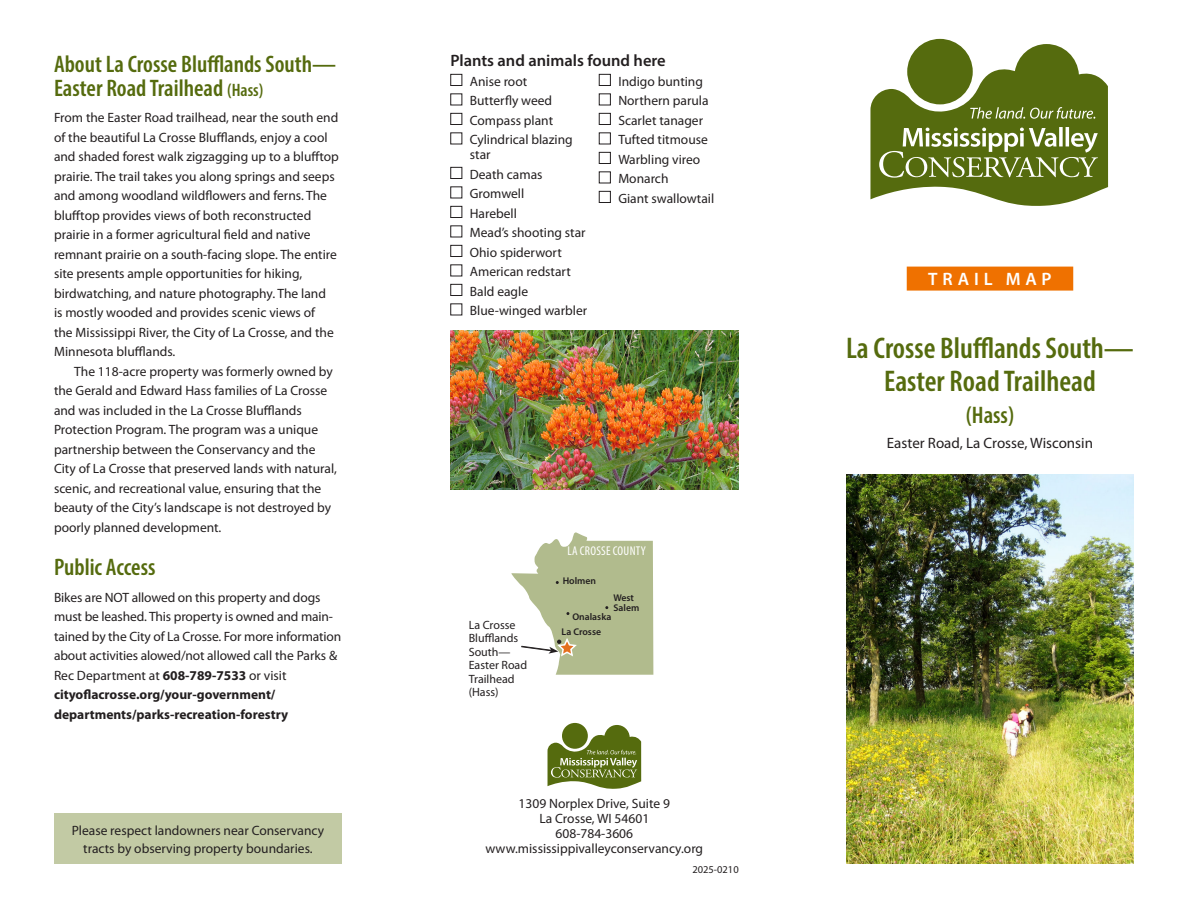
<style>
.page{position:relative;width:1188px;height:918px;background:#fff}
.page>*{position:absolute;margin:0;border:0;box-sizing:border-box;transform-origin:0 0}
.FrontPanelTractName{font:600 condensed 30px/33px "Myriad Pro";color:#556b0e;text-align:center}
.FrontPanelSmallTractName{font:600 condensed 24px/24px "Myriad Pro";color:#556b0e}
.FrontPanelOrangeBar{font:600 18px "Myriad Pro";letter-spacing:.27em;color:#fff}
.t1{font:600 16.5px "Myriad Pro";color:#231f20}
.FrontPanelCountyName{font:15px "Myriad Pro";color:#231f20}
.BNI{font:13.5px/19.5px "Myriad Pro";color:#231f20}
.BI{font:13.5px/19.5px "Myriad Pro";color:#231f20}
.Boxes{font:13.5px/15px "Myriad Pro";color:#231f20}
.CountyMapCountyName{font:condensed 12.75px "Myriad Pro";letter-spacing:.02em;color:#fff}
.CountyMapStarLabel{font:12px/13.5px "Myriad Pro";color:#231f20}
.t2{font:10.5px "Myriad Pro";color:#231f20}
.Street{font:600 9.75px/10.5px "Myriad Pro";color:#231f20}
.s1{font-size:18px}
.s2{font-weight:700}
</style>
<div class="page">
<div style="left:907px;top:267px;width:166px;height:24px;background:#ef7100"></div>
<img style="left:846px;top:474px;width:288px;height:390px">
<div style="left:450px;top:74px;width:12px;height:12px;border:1px solid #231f20"></div>
<div style="left:450px;top:93px;width:12px;height:12px;border:1px solid #231f20"></div>
<div style="left:450px;top:113px;width:12px;height:12px;border:1px solid #231f20"></div>
<div style="left:450px;top:132px;width:12px;height:12px;border:1px solid #231f20"></div>
<div style="left:450px;top:167px;width:12px;height:12px;border:1px solid #231f20"></div>
<div style="left:450px;top:186px;width:12px;height:12px;border:1px solid #231f20"></div>
<div style="left:450px;top:206px;width:12px;height:12px;border:1px solid #231f20"></div>
<div style="left:450px;top:225px;width:12px;height:12px;border:1px solid #231f20"></div>
<div style="left:450px;top:245px;width:12px;height:12px;border:1px solid #231f20"></div>
<div style="left:450px;top:264px;width:12px;height:12px;border:1px solid #231f20"></div>
<div style="left:450px;top:284px;width:12px;height:12px;border:1px solid #231f20"></div>
<div style="left:450px;top:303px;width:12px;height:12px;border:1px solid #231f20"></div>
<div style="left:599px;top:74px;width:12px;height:12px;border:1px solid #231f20"></div>
<div style="left:599px;top:93px;width:12px;height:12px;border:1px solid #231f20"></div>
<div style="left:599px;top:113px;width:12px;height:12px;border:1px solid #231f20"></div>
<div style="left:599px;top:132px;width:12px;height:12px;border:1px solid #231f20"></div>
<div style="left:599px;top:152px;width:12px;height:12px;border:1px solid #231f20"></div>
<div style="left:599px;top:171px;width:12px;height:12px;border:1px solid #231f20"></div>
<div style="left:599px;top:191px;width:12px;height:12px;border:1px solid #231f20"></div>
<svg style="left:511px;top:532px;width:142px;height:143px"></svg>
<img style="left:450px;top:330px;width:288px;height:159px">
<div style="left:907px;top:39px;width:66px;height:65px;background:#556b0e;border-radius:50%"></div>
<svg style="left:870px;top:44px;width:238px;height:162px"></svg>
<svg style="left:562px;top:723px;width:26px;height:26px"></svg>
<svg style="left:548px;top:725px;width:93px;height:64px"></svg>
<div style="left:54px;top:813px;width:288px;height:51px;background:#c2caa4"></div>
<h1 class="FrontPanelSmallTractName" style="left:54px;top:52px;width:284px">About La Crosse Blufflands South—<br>Easter Road Trailhead <span class="s1">(Hass)</span></h1>
<p class="BNI" style="left:54px;top:108px;width:286px">From the Easter Road trailhead, near the south end of the beautiful La Crosse Blufflands, enjoy a cool and shaded forest walk zigzagging up to a blufftop prairie. The trail takes you along springs and seeps and among woodland wildflowers and ferns. The blufftop provides views of both reconstructed prairie in a former agricultural field and native remnant prairie on a south-facing slope. The entire site presents ample opportunities for hiking, birdwatching, and nature photography. The land<br>is mostly wooded and provides scenic views of<br>the Mississippi River, the City of La Crosse, and the Minnesota blufflands.</p>
<p class="BI" style="left:54px;top:361px;width:284px;text-indent:20px">The 118-acre property was formerly owned by the Gerald and Edward Hass families of La Crosse and was included in the La Crosse Blufflands Protection Program. The program was a unique partnership between the Conservancy and the City of La Crosse that preserved lands with natural, scenic, and recreational value, ensuring that the beauty of the City’s landscape is not destroyed by poorly planned development.</p>
<p class="FrontPanelSmallTractName" style="left:54px;top:555px;width:103px">Public Access</p>
<p class="BNI" style="left:54px;top:587px;width:289px">Bikes are NOT allowed on this property and dogs must be leashed. This property is owned and main&shy;tained by the City of La Crosse. For more information about activities alowed/not allowed call the Parks &amp; Rec Department at <span class="s2">608-789-7533</span> or visit <span class="s2">cityoflacrosse.org/your-government/ departments/parks-recreation-forestry</span></p>
<p class="BNI" style="left:72px;top:821px;width:254px;line-height:18px;text-align:center">Please respect landowners near Conservancy tracts by observing property boundaries.</p>
<h2 class="t1" style="left:450px;top:50px;width:217px">Plants and animals found here</h2>
<p class="Boxes" style="left:470px;top:74px;width:59px">Anise root</p>
<p class="Boxes" style="left:470px;top:93px;width:84px">Butterfly weed</p>
<p class="Boxes" style="left:470px;top:113px;width:85px">Compass plant</p>
<p class="Boxes" style="left:470px;top:132px;width:104px">Cylindrical blazing star</p>
<p class="Boxes" style="left:470px;top:167px;width:74px">Death camas</p>
<p class="Boxes" style="left:470px;top:186px;width:56px">Gromwell</p>
<p class="Boxes" style="left:470px;top:206px;width:49px">Harebell</p>
<p class="Boxes" style="left:470px;top:225px;width:117px">Mead’s shooting star</p>
<p class="Boxes" style="left:470px;top:245px;width:93px">Ohio spiderwort</p>
<p class="Boxes" style="left:470px;top:264px;width:102px">American redstart</p>
<p class="Boxes" style="left:470px;top:284px;width:60px">Bald eagle</p>
<p class="Boxes" style="left:470px;top:303px;width:119px">Blue-winged warbler</p>
<p class="Boxes" style="left:618px;top:74px;width:86px">Indigo bunting</p>
<p class="Boxes" style="left:618px;top:93px;width:92px">Northern parula</p>
<p class="Boxes" style="left:618px;top:113px;width:86px">Scarlet tanager</p>
<p class="Boxes" style="left:618px;top:132px;width:91px">Tufted titmouse</p>
<p class="Boxes" style="left:618px;top:152px;width:83px">Warbling vireo</p>
<p class="Boxes" style="left:618px;top:171px;width:52px">Monarch</p>
<p class="Boxes" style="left:618px;top:191px;width:97px">Giant swallowtail</p>
<p class="CountyMapStarLabel" style="left:469px;top:618px;width:60px">La Crosse<br>Blufflands<br>South—<br>Easter Road<br>Trailhead (Hass)</p>
<p class="CountyMapCountyName" style="left:567px;top:543px;width:80px">LA CROSSE COUNTY</p>
<p class="Street" style="left:563px;top:575px;width:35px">Holmen</p>
<p class="Street" style="left:572px;top:611px;width:40px">Onalaska</p>
<p class="Street" style="left:613px;top:592px;width:27px">West<br>Salem</p>
<p class="Street" style="left:562px;top:627px;width:41px">La Crosse</p>
<p class="BNI" style="left:519px;top:793px;width:153px">1309 Norplex Drive, Suite 9</p>
<p class="BNI" style="left:539px;top:808px;width:111px">La Crosse, WI 54601</p>
<p class="BNI" style="left:556px;top:823px;width:79px">608-784-3606</p>
<p class="BNI" style="left:486px;top:838px;width:219px">www.mississippivalleyconservancy.org</p>
<p class="t2" style="left:692px;top:863px;width:48px">2025-0210</p>
<p class="FrontPanelOrangeBar" style="left:928px;top:267px;width:125px">TRAIL MAP</p>
<p class="FrontPanelTractName" style="left:846px;top:331px;width:289px">La Crosse Blufflands South—<br>Easter Road Trailhead</p>
<p class="FrontPanelSmallTractName" style="left:966px;top:402px;width:50px">(Hass)</p>
<p class="FrontPanelCountyName" style="left:887px;top:434px;width:208px">Easter Road, La Crosse, Wisconsin</p>
</div>
